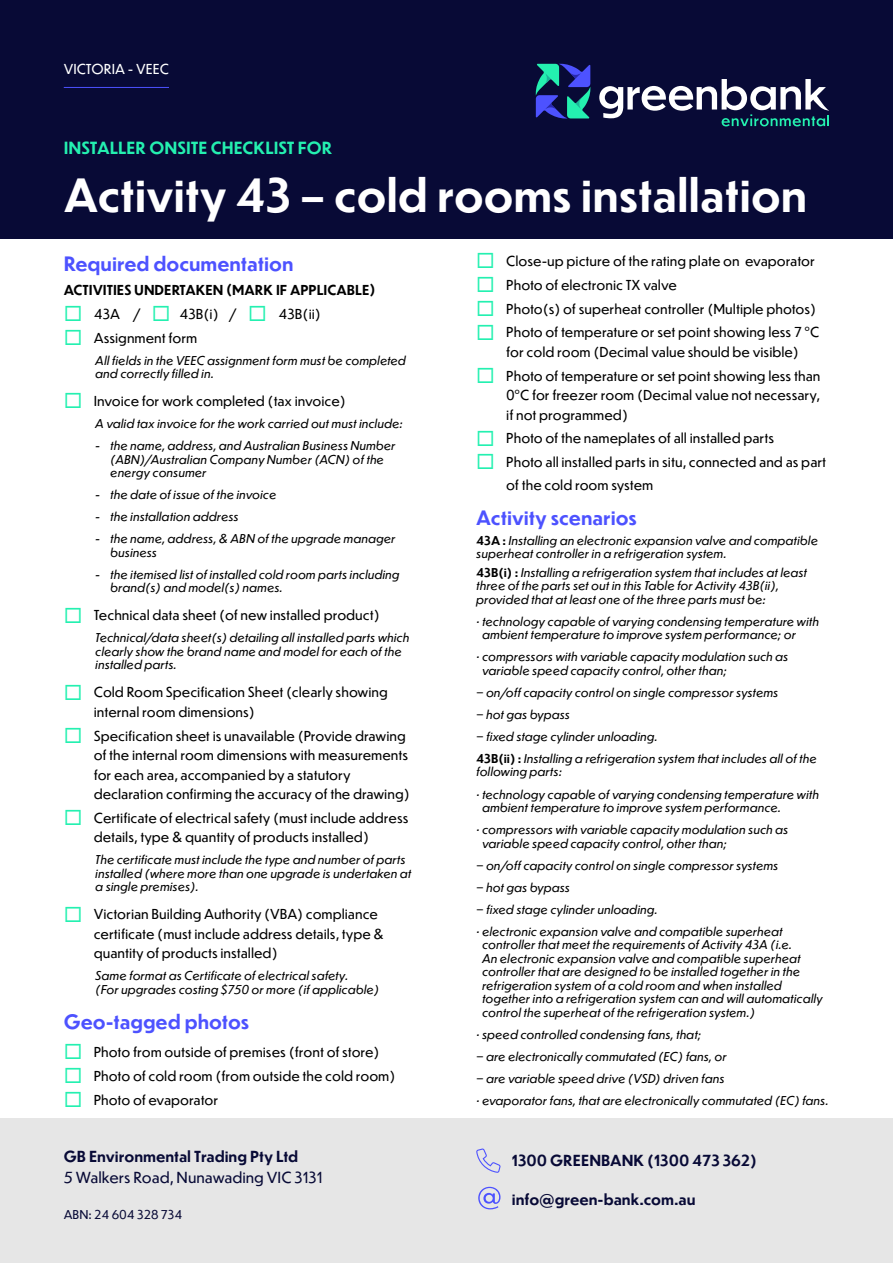
<style>
.page{position:relative;width:893px;height:1263px;background:#fff}
.page>*{position:absolute;margin:0;border:0;box-sizing:border-box;transform-origin:0 0}
.t1{font:700 45px "Dunbar Text";color:#fff}
.t2{font:700 19.5px "Dunbar Text";color:#4d52ff}
.t3{font:700 16.5px "Dunbar Text";color:#24f0b0}
.t4{font:700 15px "Dunbar Text";color:#080a36}
.t5{font:15px "Dunbar Text";color:#080a36}
.t6{font:13.5px/19.5px "Dunbar Text";color:#000}
.t7{font:700 13.5px "Dunbar Text";color:#000}
.t8{font:13.5px "Dunbar Text";color:#fff}
.t9{font:italic 12px/13.5px "Dunbar Text";color:#000}
.t10{font:12px "Dunbar Text";color:#080a36}
.s1{color:#24f0b0}
.s2{font-weight:700;font-style:normal}
</style>
<div class="page">
<div style="left:0;top:1118px;width:893px;height:145px;background:#e6e6e6"></div>
<svg style="left:476px;top:1148px;width:24px;height:25px"></svg>
<svg style="left:478px;top:1187px;width:22px;height:22px"></svg>
<div style="left:0;top:0;width:893px;height:238px;background:#080a36"></div>
<svg style="left:599px;top:79px;width:230px;height:47px"></svg>
<svg style="left:536px;top:64px;width:54px;height:54px"></svg>
<hr style="left:64px;top:87px;width:105px;height:1px;background:#4d52ff">
<p class="t8" style="left:64px;top:60px;width:107px">VICTORIA - VEEC</p>
<h3 class="t3" style="left:64px;top:135px;width:270px">INSTALLER ONSITE CHECKLIST FOR</h3>
<h1 class="t1" style="left:64px;top:162px;width:745px">Activity 43 – cold rooms installation</h1>
<h2 class="t2" style="left:64px;top:249px;width:231px">Required documentation</h2>
<p class="t7" style="left:64px;top:280px;width:313px">ACTIVITIES UNDERTAKEN (MARK IF APPLICABLE)</p>
<p class="t6" style="left:64px;top:304px;width:259px"><span class="s1">◻</span> 43A / <span class="s1">◻</span> 43B(i) / <span class="s1">◻</span> 43B(ii)</p>
<p class="t6" style="left:64px;top:327px;width:135px"><span class="s1">◻</span> Assignment form</p>
<p class="t9" style="left:95px;top:353px;width:312px">All fields in the VEEC assignment form must be completed and correctly filled in.</p>
<p class="t6" style="left:64px;top:391px;width:284px"><span class="s1">◻</span> Invoice for work completed (tax invoice)</p>
<p class="t9" style="left:95px;top:416px;width:309px">A valid tax invoice for the work carried out must include:</p>
<p class="t9" style="left:110px;top:438px;width:287px;text-indent:-15px">- the name, address, and Australian Business Number (ABN)/Australian Company Number (ACN) of the energy consumer</p>
<p class="t9" style="left:95px;top:488px;width:183px">- the date of issue of the invoice</p>
<p class="t9" style="left:95px;top:510px;width:145px">- the installation address</p>
<p class="t9" style="left:110px;top:532px;width:287px;text-indent:-15px">- the name, address, &amp; ABN of the upgrade manager business</p>
<p class="t9" style="left:110px;top:567px;width:291px;text-indent:-15px">- the itemised list of installed cold room parts including brand(s) and model(s) names.</p>
<p class="t6" style="left:64px;top:605px;width:318px"><span class="s1">◻</span> Technical data sheet (of new installed product)</p>
<p class="t9" style="left:95px;top:631px;width:316px">Technical/data sheet(s) detailing all installed parts which clearly show the brand name and model for each of the installed parts.</p>
<p class="t6" style="left:94px;top:682px;width:295px;text-indent:-30px"><span class="s1">◻</span> Cold Room Specification Sheet (clearly showing internal room dimensions)</p>
<p class="t6" style="left:94px;top:725px;width:317px;text-indent:-30px"><span class="s1">◻</span> Specification sheet is unavailable (Provide drawing of the internal room dimensions with measurements for each area, accompanied by a statutory declaration confirming the accuracy of the drawing)</p>
<p class="t6" style="left:94px;top:807px;width:316px;text-indent:-30px"><span class="s1">◻</span> Certificate of electrical safety (must include address details, type &amp; quantity of products installed)</p>
<p class="t9" style="left:95px;top:853px;width:318px">The certificate must include the type and number of parts installed (where more than one upgrade is undertaken at a single premises).</p>
<p class="t6" style="left:94px;top:904px;width:292px;text-indent:-30px"><span class="s1">◻</span> Victorian Building Authority (VBA) compliance certificate (must include address details, type &amp; quantity of products installed)</p>
<p class="t9" style="left:95px;top:969px;width:285px">Same format as Certificate of electrical safety.<br>(For upgrades costing $750 or more (if applicable)</p>
<h2 class="t2" style="left:64px;top:1007px;width:187px">Geo-tagged photos</h2>
<p class="t6" style="left:64px;top:1042px;width:317px"><span class="s1">◻</span> Photo from outside of premises (front of store)</p>
<p class="t6" style="left:64px;top:1065px;width:333px"><span class="s1">◻</span> Photo of cold room (from outside the cold room)</p>
<p class="t6" style="left:64px;top:1089px;width:156px"><span class="s1">◻</span> Photo of evaporator</p>
<p class="t6" style="left:476px;top:251px;width:340px"><span class="s1">◻</span> Close-up picture of the rating plate on evaporator</p>
<p class="t6" style="left:476px;top:275px;width:202px"><span class="s1">◻</span> Photo of electronic TX valve</p>
<p class="t6" style="left:476px;top:298px;width:341px"><span class="s1">◻</span> Photo(s) of superheat controller (Multiple photos)</p>
<p class="t6" style="left:506px;top:322px;width:315px;text-indent:-30px"><span class="s1">◻</span> Photo of temperature or set point showing less 7 °C for cold room (Decimal value should be visible)</p>
<p class="t6" style="left:506px;top:365px;width:316px;text-align:justify;text-indent:-30px"><span class="s1">◻</span> Photo of temperature or set point showing less than 0°C for freezer room (Decimal value not necessary, if not programmed)</p>
<p class="t6" style="left:476px;top:428px;width:299px"><span class="s1">◻</span> Photo of the nameplates of all installed parts</p>
<p class="t6" style="left:506px;top:450px;width:322px;line-height:22.5px;text-indent:-30px"><span class="s1">◻</span> Photo all installed parts in situ, connected and as part of the cold room system</p>
<h2 class="t2" style="left:476px;top:503px;width:162px">Activity scenarios</h2>
<p class="t9" style="left:476px;top:533px;width:343px"><span class="s2">43A :</span> Installing an electronic expansion valve and compatible superheat controller in a refrigeration system.</p>
<p class="t9" style="left:476px;top:565px;width:332px"><span class="s2">43B(i) :</span> Installing a refrigeration system that includes at least three of the parts set out in this Table for Activity 43B(ii), provided that at least one of the three parts must be:</p>
<p class="t9" style="left:482px;top:614px;width:338px;text-indent:-6px">• technology capable of varying condensing temperature with ambient temperature to improve system performance; or</p>
<p class="t9" style="left:482px;top:650px;width:308px;text-indent:-6px">• compressors with variable capacity modulation such as variable speed capacity control, other than;</p>
<p class="t9" style="left:476px;top:681px;width:342px;line-height:22px">− on/off capacity control on single compressor systems<br>− hot gas bypass<br>− fixed stage cylinder unloading.<br><span class="s2">43B(ii) :</span> Installing a refrigeration system that includes all of the</p>
<p class="t9" style="left:476px;top:765px;width:87px">following parts:</p>
<p class="t9" style="left:482px;top:787px;width:338px;text-indent:-6px">• technology capable of varying condensing temperature with ambient temperature to improve system performance.</p>
<p class="t9" style="left:482px;top:822px;width:308px;text-indent:-6px">• compressors with variable capacity modulation such as variable speed capacity control, other than;</p>
<p class="t9" style="left:476px;top:853px;width:304px;line-height:22px">− on/off capacity control on single compressor systems − hot gas bypass<br>− fixed stage cylinder unloading.</p>
<p class="t9" style="left:482px;top:924px;width:342px;text-indent:-6px">• electronic expansion valve and compatible superheat controller that meet the requirements of Activity 43A (i.e.<br>An electronic expansion valve and compatible superheat controller that are designed to be installed together in the refrigeration system of a cold room and when installed together into a refrigeration system can and will automatically control the superheat of the refrigeration system.)</p>
<p class="t9" style="left:476px;top:1023px;width:252px;line-height:22px">• speed controlled condensing fans, that;<br>− are electronically commutated (EC) fans, or − are variable speed drive (VSD) driven fans</p>
<p class="t9" style="left:476px;top:1093px;width:354px">• evaporator fans, that are electronically commutated (EC) fans.</p>
<p class="t4" style="left:64px;top:1146px;width:236px">GB Environmental Trading Pty Ltd</p>
<p class="t5" style="left:64px;top:1167px;width:260px">5 Walkers Road, Nunawading VIC 3131</p>
<p class="t10" style="left:64px;top:1205px;width:120px">ABN: 24 604 328 734</p>
<p class="t4" style="left:512px;top:1149px;width:247px">1300 GREENBANK (1300 473 362)</p>
<p class="t4" style="left:512px;top:1188px;width:185px">info@green-bank.com.au</p>
</div>
